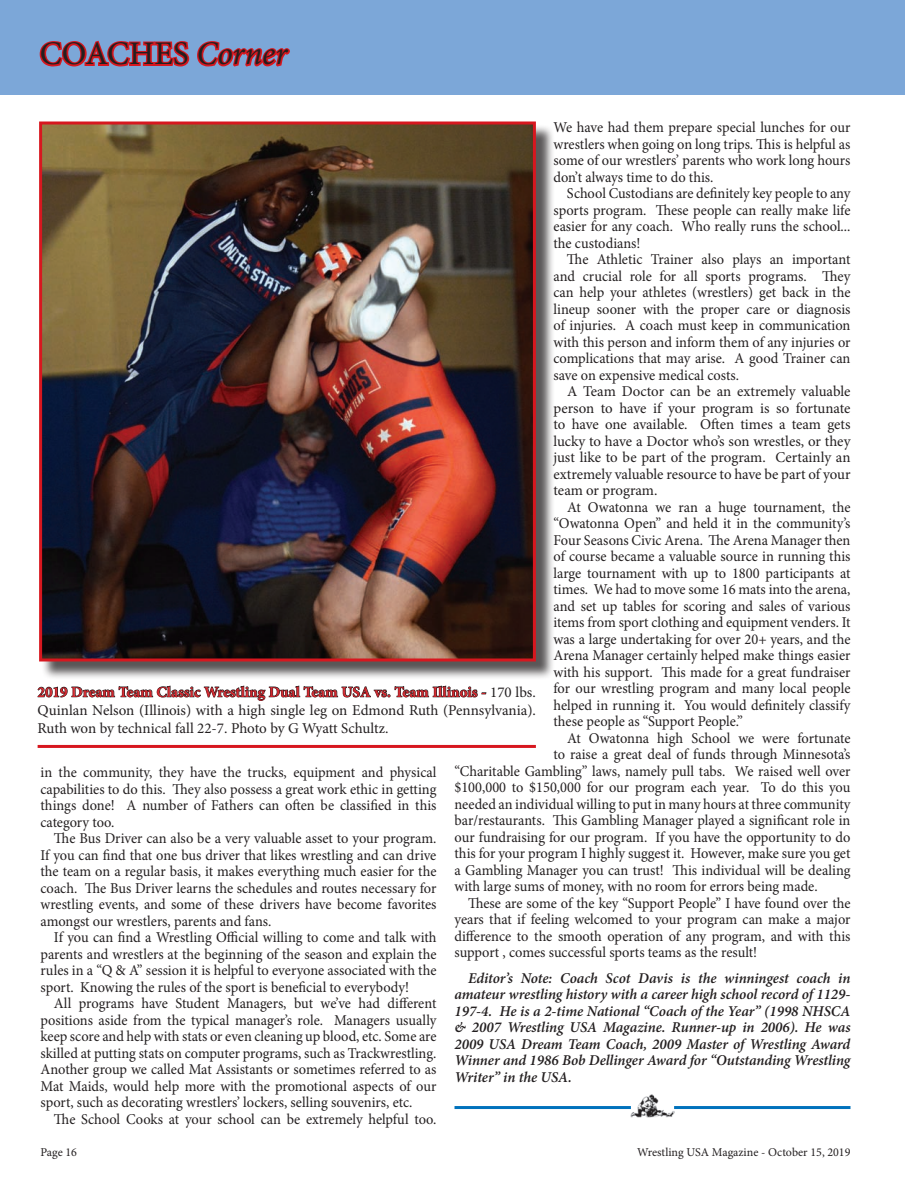
<style>
.page{position:relative;width:918px;height:1188px;background:#fff}
.page>*{position:absolute;margin:0;border:0;box-sizing:border-box;transform-origin:0 0}
.t1{font:33px "Minion Pro";color:#231f20}
.t2{font:15px "Minion Pro";letter-spacing:-.005em;color:#231f20;scale:.96 1}
.t3{font:15px/18px "Minion Pro";letter-spacing:-.005em;color:#231f20;text-align:justify}
.t4{font:italic 600 15px/16.5px "Minion Pro";letter-spacing:-.01em;color:#231f20;text-align:justify}
.t5{font:12px "Minion Pro";color:#231f20}
.s1{font-style:italic}
.s2{font-weight:700;color:#d1232a}
</style>
<div class="page">
<img style="left:631px;top:1095px;width:43px;height:23px">
<hr style="left:455px;top:1106px;width:176px;height:3px;background:#0072bc">
<hr style="left:674px;top:1106px;width:176px;height:3px;background:#0072bc">
<div style="left:0;top:0;width:904px;height:94px;background:#7ca7d8"></div>
<svg style="left:39px;top:40px;width:251px;height:27px"></svg>
<div style="left:41px;top:124px;width:513px;height:556px;background:#231f20;opacity:.75"></div>
<img style="left:43px;top:126px;width:489px;height:532px">
<div style="left:39px;top:122px;width:497px;height:540px;border:3px solid #d7171f"></div>
<svg style="left:37px;top:679px;width:500px;height:69px"></svg>
<hr style="left:38px;top:745px;width:498px;height:3px;background:#d7171f">
<p class="t1" style="left:40px;top:32px;width:249px">COACHES <span class="s1">Corner</span></p>
<p class="t2" style="left:554px;top:118px;width:311px">We have had them prepare special lunches for our</p>
<p class="t2" style="left:554px;top:134px;width:311px">wrestlers when going on long trips. This is helpful as</p>
<p class="t2" style="left:554px;top:151px;width:311px">some of our wrestlers’ parents who work long hours</p>
<p class="t2" style="left:554px;top:167px;width:168px">don’t always time to do this.</p>
<p class="t2" style="left:567px;top:184px;width:297px">School Custodians are definitely key people to any</p>
<p class="t2" style="left:554px;top:200px;width:311px">sports program. These people can really make life</p>
<p class="t2" style="left:554px;top:217px;width:311px">easier for any coach. Who really runs the school...</p>
<p class="t2" style="left:554px;top:233px;width:92px">the custodians!</p>
<p class="t2" style="left:567px;top:250px;width:297px">The Athletic Trainer also plays an important</p>
<p class="t2" style="left:554px;top:266px;width:311px">and crucial role for all sports programs. They</p>
<p class="t2" style="left:554px;top:283px;width:311px">can help your athletes (wrestlers) get back in the</p>
<p class="t2" style="left:554px;top:299px;width:311px">lineup sooner with the proper care or diagnosis</p>
<p class="t2" style="left:554px;top:316px;width:311px">of injuries. A coach must keep in communication</p>
<p class="t2" style="left:554px;top:332px;width:311px">with this person and inform them of any injuries or</p>
<p class="t2" style="left:554px;top:349px;width:311px">complications that may arise. A good Trainer can</p>
<p class="t2" style="left:554px;top:365px;width:195px">save on expensive medical costs.</p>
<p class="t3" style="left:567px;top:383px;width:285px">A Team Doctor can be an extremely valuable</p>
<p class="t3" style="left:554px;top:399px;width:298px">person to have if your program is so fortunate</p>
<p class="t3" style="left:554px;top:416px;width:298px">to have one available. Often times a team gets</p>
<p class="t3" style="left:554px;top:432px;width:299px">lucky to have a Doctor who’s son wrestles, or they</p>
<p class="t3" style="left:554px;top:449px;width:298px">just like to be part of the program. Certainly an</p>
<p class="t3" style="left:554px;top:465px;width:299px">extremely valuable resource to have be part of your</p>
<p class="t3" style="left:554px;top:482px;width:105px">team or program.</p>
<p class="t2" style="left:567px;top:497px;width:297px">At Owatonna we ran a huge tournament, the</p>
<p class="t2" style="left:554px;top:514px;width:311px">“Owatonna Open” and held it in the community’s</p>
<p class="t2" style="left:554px;top:530px;width:311px">Four Seasons Civic Arena. The Arena Manager then</p>
<p class="t2" style="left:554px;top:547px;width:311px">of course became a valuable source in running this</p>
<p class="t2" style="left:554px;top:563px;width:311px">large tournament with up to 1800 participants at</p>
<p class="t2" style="left:554px;top:580px;width:311px">times. We had to move some 16 mats into the arena,</p>
<p class="t2" style="left:554px;top:596px;width:311px">and set up tables for scoring and sales of various</p>
<p class="t2" style="left:554px;top:613px;width:311px">items from sport clothing and equipment venders. It</p>
<p class="t2" style="left:554px;top:629px;width:311px">was a large undertaking for over 20+ years, and the</p>
<p class="t2" style="left:554px;top:646px;width:311px">Arena Manager certainly helped make things easier</p>
<p class="t2" style="left:554px;top:662px;width:311px">with his support. This made for a great fundraiser</p>
<p class="t2" style="left:554px;top:679px;width:311px">for our wrestling program and many local people</p>
<p class="t2" style="left:554px;top:695px;width:311px">helped in running it. You would definitely classify</p>
<p class="t2" style="left:554px;top:712px;width:199px">these people as “Support People.”</p>
<p class="t2" style="left:567px;top:728px;width:297px">At Owatonna high School we were fortunate</p>
<p class="t2" style="left:554px;top:745px;width:311px">to raise a great deal of funds through Minnesota’s</p>
<p class="t2" style="left:455px;top:761px;width:414px">“Charitable Gambling” laws, namely pull tabs. We raised well over</p>
<p class="t2" style="left:455px;top:778px;width:414px">$100,000 to $150,000 for our program each year. To do this you</p>
<p class="t2" style="left:455px;top:794px;width:414px">needed an individual willing to put in many hours at three community</p>
<p class="t2" style="left:455px;top:811px;width:414px">bar/restaurants. This Gambling Manager played a significant role in</p>
<p class="t2" style="left:455px;top:827px;width:414px">our fundraising for our program. If you have the opportunity to do</p>
<p class="t2" style="left:455px;top:844px;width:414px">this for your program I highly suggest it. However, make sure you get</p>
<p class="t2" style="left:455px;top:860px;width:414px">a Gambling Manager you can trust! This individual will be dealing</p>
<p class="t2" style="left:455px;top:877px;width:380px">with large sums of money, with no room for errors being made.</p>
<p class="t2" style="left:468px;top:893px;width:400px">These are some of the key “Support People” I have found over the</p>
<p class="t2" style="left:455px;top:910px;width:414px">years that if feeling welcomed to your program can make a major</p>
<p class="t2" style="left:455px;top:926px;width:414px">difference to the smooth operation of any program, and with this</p>
<p class="t2" style="left:455px;top:943px;width:317px">support , comes successful sports teams as the result!</p>
<p class="t4" style="left:455px;top:970px;width:398px;text-indent:13px">Editor’s Note: Coach Scot Davis is the winningest coach in amateur wrestling history with a career high school record of 1129- 197-4. He is a 2-time National “Coach of the Year” (1998 NHSCA &amp; 2007 Wrestling USA Magazine. Runner-up in 2006). He was 2009 USA Dream Team Coach, 2009 Master of Wrestling Award Winner and 1986 Bob Dellinger Award for “Outstanding Wrestling Writer” in the USA.</p>
<p class="t3" style="left:38px;top:683px;width:500px"><span class="s2">2019 Dream Team Classic Wrestling Dual Team USA vs. Team Illinois -</span> 170 lbs.<br>Quinlan Nelson (Illinois) with a high single leg on Edmond Ruth (Pennsylvania).<br>Ruth won by technical fall 22-7. Photo by G Wyatt Schultz.</p>
<p class="t2" style="left:40px;top:763px;width:414px">in the community, they have the trucks, equipment and physical</p>
<p class="t2" style="left:40px;top:779px;width:414px">capabilities to do this. They also possess a great work ethic in getting</p>
<p class="t2" style="left:40px;top:796px;width:414px">things done! A number of Fathers can often be classified in this</p>
<p class="t2" style="left:40px;top:812px;width:79px">category too.</p>
<p class="t2" style="left:54px;top:829px;width:400px">The Bus Driver can also be a very valuable asset to your program.</p>
<p class="t2" style="left:40px;top:845px;width:414px">If you can find that one bus driver that likes wrestling and can drive</p>
<p class="t2" style="left:40px;top:862px;width:414px">the team on a regular basis, it makes everything much easier for the</p>
<p class="t2" style="left:40px;top:878px;width:414px">coach. The Bus Driver learns the schedules and routes necessary for</p>
<p class="t2" style="left:40px;top:895px;width:414px">wrestling events, and some of these drivers have become favorites</p>
<p class="t2" style="left:40px;top:911px;width:242px">amongst our wrestlers, parents and fans.</p>
<p class="t2" style="left:54px;top:928px;width:400px">If you can find a Wrestling Official willing to come and talk with</p>
<p class="t2" style="left:40px;top:944px;width:414px">parents and wrestlers at the beginning of the season and explain the</p>
<p class="t2" style="left:40px;top:961px;width:414px">rules in a “Q &amp; A” session it is helpful to everyone associated with the</p>
<p class="t2" style="left:40px;top:977px;width:385px">sport. Knowing the rules of the sport is beneficial to everybody!</p>
<p class="t2" style="left:54px;top:994px;width:400px">All programs have Student Managers, but we’ve had different</p>
<p class="t2" style="left:40px;top:1010px;width:414px">positions aside from the typical manager’s role. Managers usually</p>
<p class="t2" style="left:40px;top:1027px;width:414px">keep score and help with stats or even cleaning up blood, etc. Some are</p>
<p class="t2" style="left:40px;top:1043px;width:414px">skilled at putting stats on computer programs, such as Trackwrestling.</p>
<p class="t2" style="left:40px;top:1060px;width:414px">Another group we called Mat Assistants or sometimes referred to as</p>
<p class="t2" style="left:40px;top:1076px;width:414px">Mat Maids, would help more with the promotional aspects of our</p>
<p class="t2" style="left:40px;top:1093px;width:389px">sport, such as decorating wrestlers’ lockers, selling souvenirs, etc.</p>
<p class="t2" style="left:54px;top:1109px;width:400px">The School Cooks at your school can be extremely helpful too.</p>
<p class="t5" style="left:40px;top:1144px;width:38px">Page 16</p>
<p class="t5" style="left:637px;top:1144px;width:215px">Wrestling USA Magazine - October 15, 2019</p>
</div>
